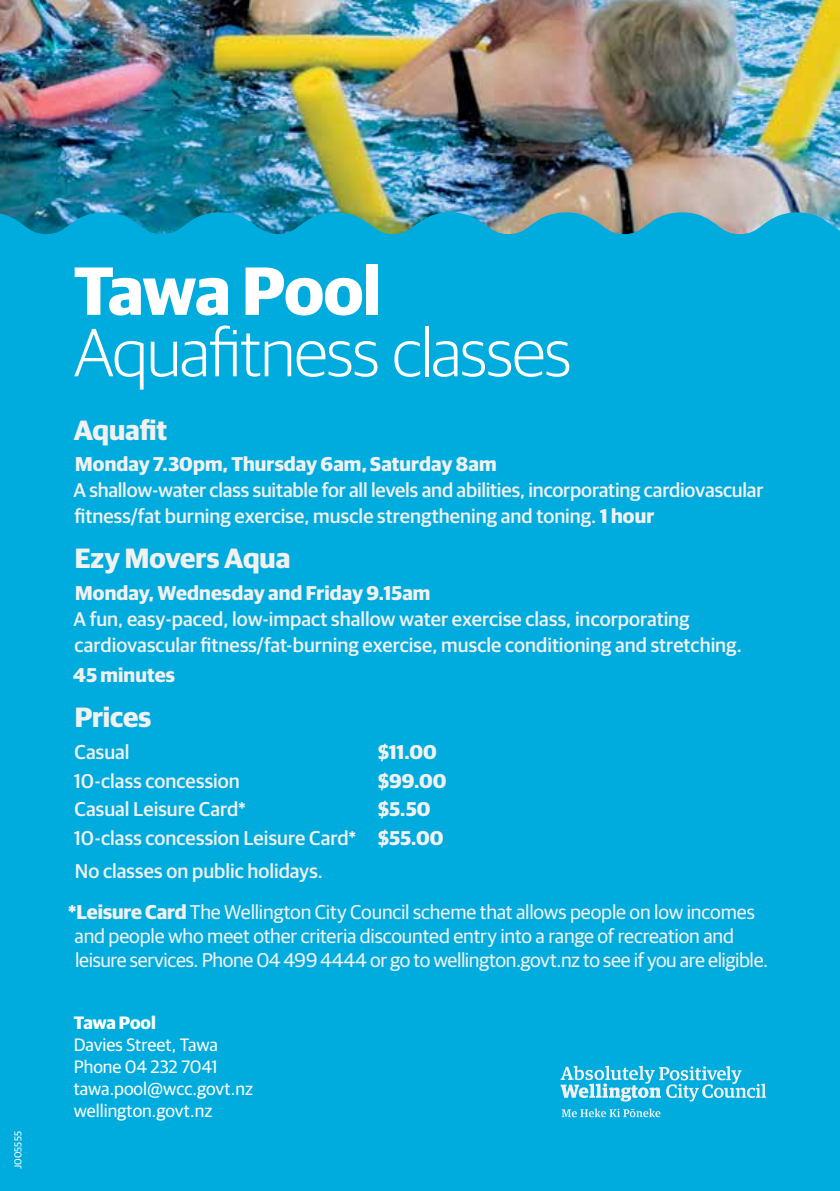
<style>
.page{position:relative;width:840px;height:1191px;background:#fff}
.page>*{position:absolute;margin:0;border:0;box-sizing:border-box;transform-origin:0 0}
.t1{font:300 68.2px/61.4px "Guardian Sans";letter-spacing:-.02em;color:#fff}
.t2{font:700 28px "Guardian Sans";letter-spacing:-.005em;color:#f1f1f2}
.t3{font:500 20px/26px "Guardian Sans";color:#f1f1f2}
.t4{font:20px/41px "Guardian Sans";letter-spacing:-.015em;color:#f1f1f2}
.t5{font:700 20px "Guardian Sans";letter-spacing:.005em;color:#f1f1f2}
.t6{font:18px/22px "Guardian Sans";color:#fff}
.t7{font:10px "Guardian Sans";color:#fff}
.s1{font-weight:700}
.s2{font-weight:500}
</style>
<div class="page">
<img style="left:0;top:0;width:839px;height:212px">
<div style="left:0;top:212px;width:839px;height:979px;background:#00acdd"></div>
<svg style="left:561px;top:1108px;width:99px;height:9px"></svg>
<svg style="left:560px;top:1065px;width:205px;height:36px"></svg>
<p class="t7" style="left:11px;top:1168px;width:39px;rotate:-90deg">J005555</p>
<p class="t1" style="left:74px;top:256px;width:499px"><span class="s1">Tawa Pool<br></span>Aquafitness classes</p>
<p class="t2" style="left:74px;top:409px;width:95px">Aquafit</p>
<p class="t3" style="left:73px;top:450px;width:691px"><span class="s1">Monday 7.30pm, Thursday 6am, Saturday 8am<br></span>A shallow-water class suitable for all levels and abilities, incorporating cardiovascular fitness/fat burning exercise, muscle strengthening and toning. <span class="s1">1 hour</span></p>
<p class="t2" style="left:75px;top:537px;width:217px">Ezy Movers Aqua</p>
<p class="t3" style="left:73px;top:578px;width:669px"><span class="s1">Monday, Wednesday and Friday 9.15am<br></span>A fun, easy-paced, low-impact shallow water exercise class, incorporating cardiovascular fitness/fat-burning exercise, muscle conditioning and stretching.</p>
<p class="t5" style="left:73px;top:660px;width:103px">45 minutes</p>
<p class="t2" style="left:75px;top:696px;width:78px">Prices</p>
<p class="t3" style="left:74px;top:737px;width:57px">Casual</p>
<p class="t5" style="left:378px;top:737px;width:60px">$11.00</p>
<p class="t3" style="left:74px;top:766px;width:167px">10-class concession</p>
<p class="t5" style="left:378px;top:765px;width:70px">$99.00</p>
<p class="t3" style="left:74px;top:795px;width:173px">Casual Leisure Card*</p>
<p class="t3" style="left:74px;top:793px;width:371px;line-height:28.8px;text-indent:304px"><span class="s1">$5.50<br></span>10-class concession Leisure Card* <span class="s1">$55.00</span></p>
<p class="t4" style="left:68px;top:849px;width:687px;text-indent:7px"><span class="s2">No classes on public holidays.<br></span><span class="s1">*Leisure Card</span> The Wellington City Council scheme that allows people on low incomes</p>
<p class="t4" style="left:74px;top:923px;width:694px;line-height:24px">and people who meet other criteria discounted entry into a range of recreation and leisure services. Phone 04 499 4444 or go to wellington.govt.nz to see if you are eligible.</p>
<p class="t6" style="left:74px;top:1010px;width:181px"><span class="s1">Tawa Pool<br></span>Davies Street, Tawa<br>Phone 04 232 7041 tawa.pool@wcc.govt.nz wellington.govt.nz</p>
</div>
